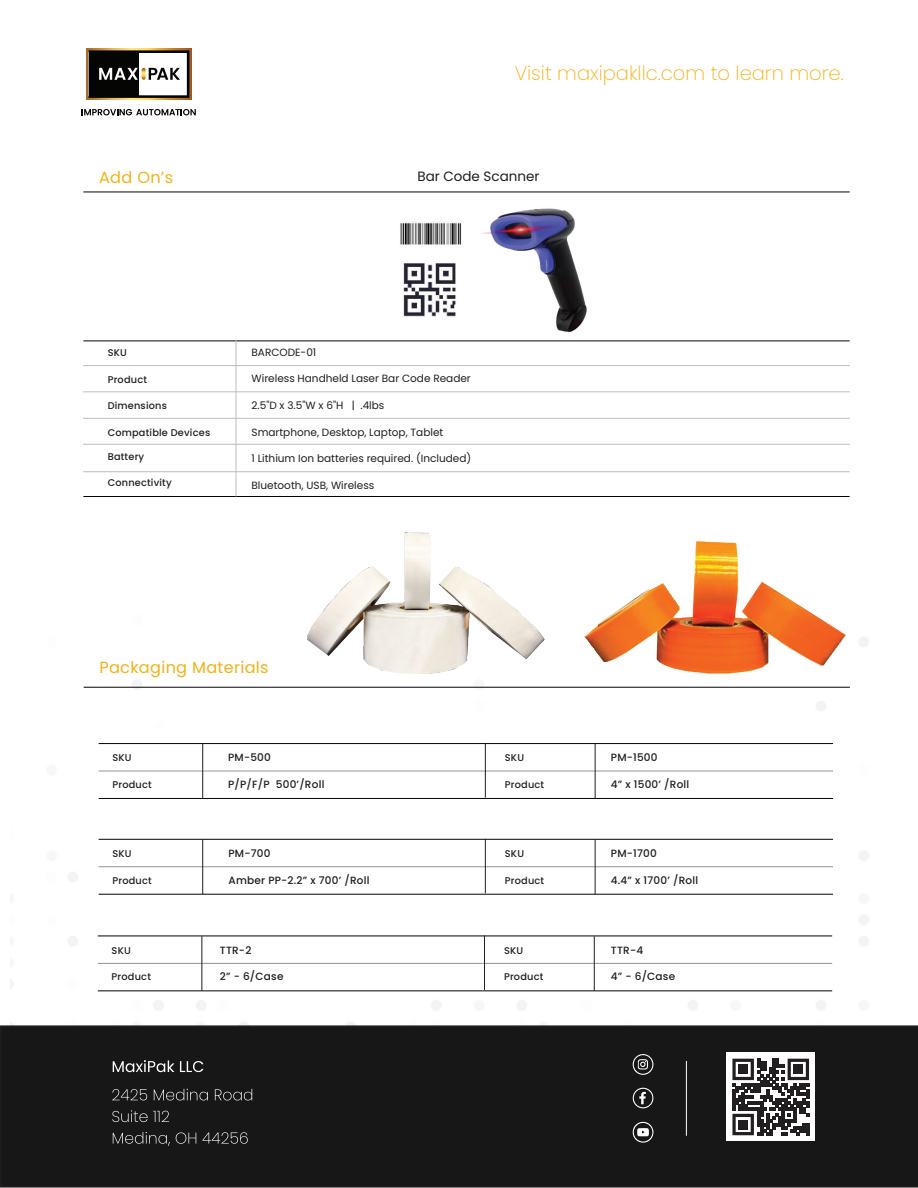
<style>
.page{position:relative;width:918px;height:1188px;background:#fff}
.page>*{position:absolute;margin:0;border:0;box-sizing:border-box;transform-origin:0 0}
.t1{font:200 19.5px "Poppins";color:#f4b219}
.t2{font:16.05px "Poppins";letter-spacing:.02em;color:#f4b219}
.t3{font:13.5px "Poppins";color:#221d1e}
.t4{font:10.5px "Poppins";color:#221d1e}
.t5{font:500 10.5px "Poppins";letter-spacing:.02em;color:#221d1e}
.t6{font:500 9.75px "Poppins";letter-spacing:.02em;color:#221d1e}
</style>
<div class="page">
<img style="left:479px;top:207px;width:116px;height:135px">
<div style="left:454px;top:263px;width:64px;height:87px;background:#fff"></div>
<hr style="left:83px;top:192px;width:767px;height:1px;background:#050504">
<hr style="left:83px;top:340px;width:767px;height:1px;background:#050504">
<hr style="left:83px;top:418px;width:767px;height:1px;background:#bbbdbf">
<hr style="left:83px;top:391px;width:767px;height:1px;background:#bbbdbf">
<hr style="left:83px;top:365px;width:767px;height:1px;background:#bbbdbf">
<hr style="left:83px;top:444px;width:767px;height:1px;background:#bbbdbf">
<hr style="left:83px;top:471px;width:767px;height:1px;background:#bbbdbf">
<hr style="left:83px;top:496px;width:767px;height:1px;background:#050504">
<hr style="left:236px;top:340px;width:1px;height:156px;background:#bbbdbf">
<div style="left:87px;top:49px;width:104px;height:51px;background:linear-gradient(to bottom,#5c3716,#5e3816)"></div>
<svg style="left:82px;top:109px;width:114px;height:6px"></svg>
<svg style="left:89px;top:50px;width:100px;height:48px"></svg>
<div style="left:0;top:1025px;width:918px;height:163px;background:#171717"></div>
<svg style="left:113px;top:1060px;width:61px;height:12px"></svg>
<svg style="left:180px;top:1061px;width:23px;height:11px"></svg>
<svg style="left:112px;top:1089px;width:35px;height:11px"></svg>
<svg style="left:154px;top:1089px;width:54px;height:11px"></svg>
<svg style="left:215px;top:1089px;width:37px;height:11px"></svg>
<svg style="left:112px;top:1110px;width:57px;height:12px"></svg>
<svg style="left:113px;top:1132px;width:57px;height:14px"></svg>
<svg style="left:176px;top:1133px;width:20px;height:11px"></svg>
<svg style="left:202px;top:1132px;width:46px;height:12px"></svg>
<div style="left:726px;top:1053px;width:89px;height:88px;background:#fff"></div>
<svg style="left:732px;top:1059px;width:77px;height:76px"></svg>
<div style="left:739px;top:1065px;width:9px;height:9px;background:#231f20"></div>
<div style="left:794px;top:1065px;width:9px;height:9px;background:#231f20"></div>
<div style="left:739px;top:1120px;width:9px;height:9px;background:#231f20"></div>
<hr style="left:686px;top:1061px;width:1px;height:75px;background:#fff">
<svg style="left:633px;top:1088px;width:21px;height:21px"></svg>
<svg style="left:633px;top:1054px;width:20px;height:21px"></svg>
<svg style="left:632px;top:1122px;width:22px;height:21px"></svg>
<hr style="left:84px;top:687px;width:766px;height:1px;background:#050504">
<hr style="left:99px;top:743px;width:734px;height:1px;background:#050504">
<hr style="left:99px;top:771px;width:734px;height:1px;background:#939599">
<hr style="left:99px;top:798px;width:734px;height:1px;background:#050504">
<hr style="left:202px;top:744px;width:1px;height:54px;background:#221d1e">
<hr style="left:595px;top:744px;width:1px;height:54px;background:#221d1e">
<hr style="left:485px;top:743px;width:1px;height:55px;background:#221d1e">
<hr style="left:99px;top:839px;width:734px;height:1px;background:#050504">
<hr style="left:99px;top:866px;width:734px;height:1px;background:#939599">
<hr style="left:99px;top:894px;width:734px;height:1px;background:#050504">
<hr style="left:202px;top:840px;width:1px;height:54px;background:#221d1e">
<hr style="left:595px;top:840px;width:1px;height:54px;background:#221d1e">
<hr style="left:485px;top:839px;width:1px;height:54px;background:#221d1e">
<hr style="left:98px;top:936px;width:734px;height:1px;background:#050504">
<hr style="left:98px;top:963px;width:734px;height:1px;background:#939599">
<hr style="left:98px;top:990px;width:734px;height:1px;background:#050504">
<hr style="left:201px;top:936px;width:1px;height:55px;background:#221d1e">
<hr style="left:594px;top:936px;width:1px;height:55px;background:#221d1e">
<hr style="left:484px;top:935px;width:1px;height:55px;background:#221d1e">
<img style="left:584px;top:541px;width:261px;height:133px">
<img style="left:308px;top:533px;width:237px;height:140px">
<img style="left:399px;top:221px;width:63px;height:97px">
<h1 class="t1" style="left:515px;top:62px;width:331px">Visit maxipakllc.com to learn more.</h1>
<h2 class="t2" style="left:99px;top:168px;width:76px">Add On’s</h2>
<p class="t3" style="left:417px;top:169px;width:124px">Bar Code Scanner</p>
<p class="t6" style="left:108px;top:347px;width:21px">SKU</p>
<p class="t6" style="left:108px;top:374px;width:41px">Product</p>
<p class="t6" style="left:108px;top:400px;width:61px">Dimensions</p>
<p class="t6" style="left:108px;top:427px;width:104px">Compatible Devices</p>
<p class="t6" style="left:108px;top:451px;width:38px">Battery</p>
<p class="t6" style="left:108px;top:477px;width:66px">Connectivity</p>
<p class="t4" style="left:252px;top:346px;width:66px">BARCODE-01</p>
<p class="t4" style="left:252px;top:373px;width:221px">Wireless Handheld Laser Bar Code Reader</p>
<p class="t4" style="left:252px;top:399px;width:134px">2.5"D x 3.5"W x 6"H | .4lbs</p>
<p class="t4" style="left:252px;top:426px;width:193px">Smartphone, Desktop, Laptop, Tablet</p>
<p class="t4" style="left:252px;top:452px;width:221px">1 Lithium Ion batteries required. (Included)</p>
<p class="t4" style="left:252px;top:479px;width:124px">Bluetooth, USB, Wireless</p>
<h2 class="t2" style="left:99px;top:658px;width:171px">Packaging Materials</h2>
<p class="t6" style="left:112px;top:752px;width:21px">SKU</p>
<p class="t6" style="left:112px;top:779px;width:41px">Product</p>
<p class="t5" style="left:228px;top:751px;width:44px">PM-500</p>
<p class="t5" style="left:228px;top:778px;width:98px">P/P/F/P 500’/Roll</p>
<p class="t6" style="left:505px;top:752px;width:21px">SKU</p>
<p class="t6" style="left:505px;top:779px;width:41px">Product</p>
<p class="t5" style="left:611px;top:751px;width:48px">PM-1500</p>
<p class="t5" style="left:611px;top:778px;width:80px">4” x 1500’ /Roll</p>
<p class="t6" style="left:112px;top:848px;width:21px">SKU</p>
<p class="t6" style="left:112px;top:874px;width:41px">Product</p>
<p class="t5" style="left:228px;top:847px;width:44px">PM-700</p>
<p class="t5" style="left:228px;top:874px;width:143px">Amber PP-2.2” x 700’ /Roll</p>
<p class="t6" style="left:505px;top:848px;width:21px">SKU</p>
<p class="t6" style="left:505px;top:874px;width:41px">Product</p>
<p class="t5" style="left:611px;top:847px;width:47px">PM-1700</p>
<p class="t5" style="left:611px;top:874px;width:89px">4.4” x 1700’ /Roll</p>
<p class="t6" style="left:112px;top:944px;width:21px">SKU</p>
<p class="t6" style="left:112px;top:971px;width:41px">Product</p>
<p class="t5" style="left:220px;top:944px;width:33px">TTR-2</p>
<p class="t5" style="left:220px;top:970px;width:65px">2” - 6/Case</p>
<p class="t6" style="left:504px;top:944px;width:21px">SKU</p>
<p class="t6" style="left:504px;top:971px;width:41px">Product</p>
<p class="t5" style="left:611px;top:944px;width:34px">TTR-4</p>
<p class="t5" style="left:611px;top:970px;width:66px">4” - 6/Case</p>
</div>
